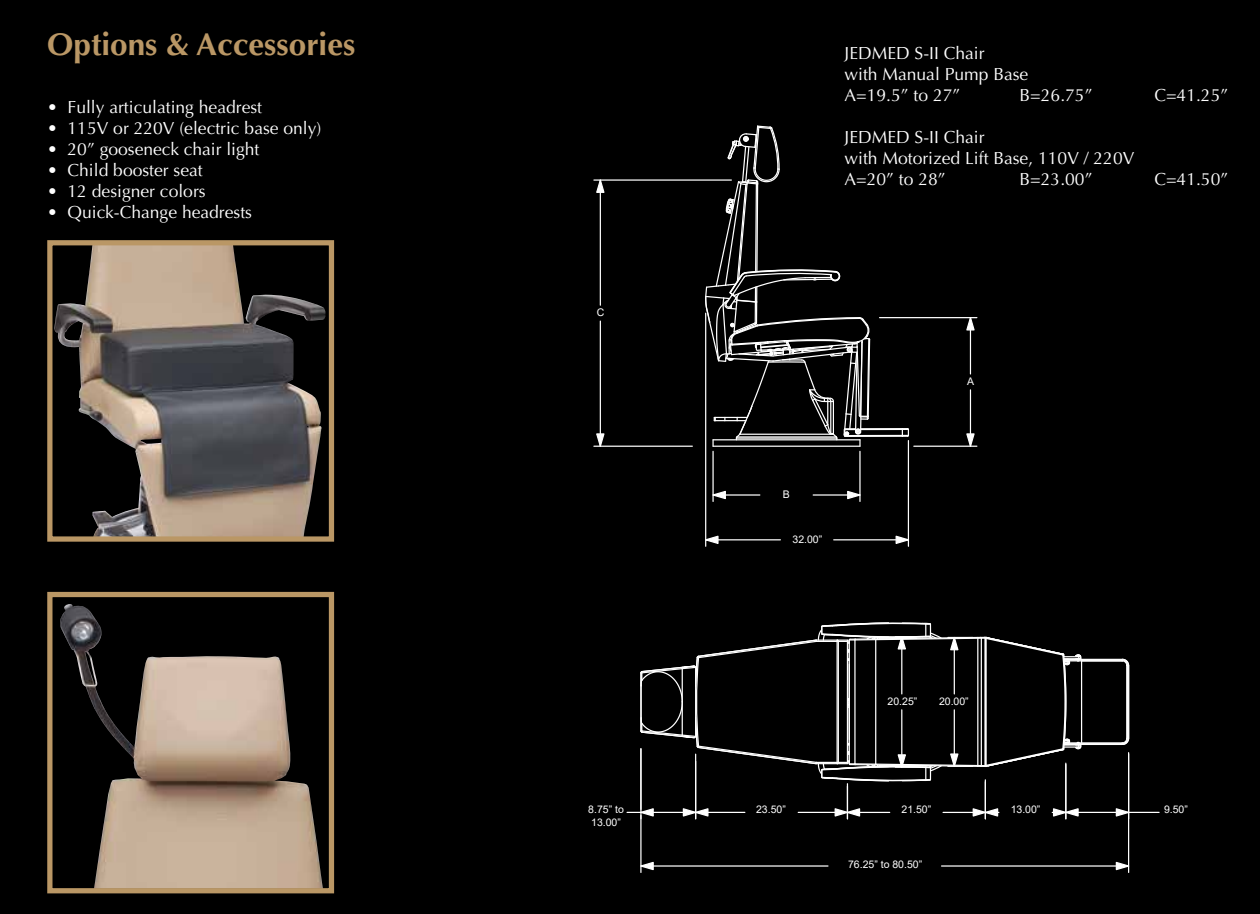
<style>
.page{position:relative;width:1260px;height:914px;background:#000}
.page>*{position:absolute;margin:0;border:0;box-sizing:border-box;transform-origin:0 0}
.t1{font:700 31.5px "Optima LT Pro";color:#ba9765}
.t2{font:17.5px/21px "Optima LT Pro";color:#fff}
.t3{font:10.5px "Arial";color:#fff}
</style>
<div class="page">
<hr style="left:713px;top:445px;width:147px;height:2px;background:#fff">
<hr style="left:861px;top:428px;width:41px;height:1px;background:#fff">
<hr style="left:845px;top:435px;width:57px;height:2px;background:#fff">
<svg style="left:902px;top:428px;width:7px;height:9px"></svg>
<hr style="left:861px;top:429px;width:41px;height:1px;background:#fff">
<svg style="left:705px;top:125px;width:166px;height:321px"></svg>
<hr style="left:594px;top:445px;width:98px;height:2px;background:#fff">
<hr style="left:594px;top:179px;width:137px;height:2px;background:#fff">
<hr style="left:600px;top:321px;width:1px;height:125px;background:#fff">
<hr style="left:600px;top:180px;width:1px;height:125px;background:#fff">
<svg style="left:595px;top:432px;width:11px;height:15px"></svg>
<svg style="left:595px;top:179px;width:11px;height:14px"></svg>
<hr style="left:705px;top:313px;width:1px;height:233px;background:#fff">
<hr style="left:908px;top:440px;width:1px;height:106px;background:#fff">
<hr style="left:706px;top:539px;width:74px;height:1px;background:#fff">
<hr style="left:834px;top:539px;width:74px;height:1px;background:#fff">
<svg style="left:705px;top:534px;width:14px;height:11px"></svg>
<svg style="left:895px;top:534px;width:13px;height:11px"></svg>
<hr style="left:712px;top:451px;width:2px;height:50px;background:#fff">
<hr style="left:859px;top:451px;width:2px;height:50px;background:#fff">
<hr style="left:713px;top:494px;width:47px;height:1px;background:#fff">
<hr style="left:813px;top:494px;width:47px;height:1px;background:#fff">
<svg style="left:712px;top:490px;width:15px;height:10px"></svg>
<svg style="left:846px;top:490px;width:15px;height:10px"></svg>
<hr style="left:914px;top:445px;width:63px;height:2px;background:#fff">
<hr style="left:880px;top:317px;width:97px;height:1px;background:#fff">
<hr style="left:970px;top:390px;width:1px;height:56px;background:#fff">
<hr style="left:970px;top:317px;width:1px;height:57px;background:#fff">
<svg style="left:965px;top:432px;width:11px;height:15px"></svg>
<svg style="left:965px;top:318px;width:11px;height:13px"></svg>
<hr style="left:1126px;top:665px;width:1px;height:73px;background:#fff">
<hr style="left:1127px;top:665px;width:1px;height:73px;background:#fff">
<hr style="left:1065px;top:660px;width:57px;height:1px;background:#fff">
<hr style="left:1080px;top:658px;width:42px;height:2px;background:#fff">
<hr style="left:1065px;top:742px;width:57px;height:1px;background:#fff">
<hr style="left:1080px;top:743px;width:42px;height:2px;background:#fff">
<hr style="left:1128px;top:665px;width:1px;height:73px;background:#fff">
<svg style="left:1121px;top:658px;width:9px;height:8px"></svg>
<svg style="left:1121px;top:737px;width:9px;height:8px"></svg>
<hr style="left:1128px;top:754px;width:1px;height:118px;background:#fff">
<hr style="left:640px;top:815px;width:2px;height:57px;background:#fff">
<hr style="left:942px;top:865px;width:187px;height:1px;background:#fff">
<hr style="left:641px;top:865px;width:187px;height:1px;background:#fff">
<svg style="left:1115px;top:860px;width:15px;height:11px"></svg>
<svg style="left:640px;top:860px;width:14px;height:11px"></svg>
<hr style="left:847px;top:783px;width:1px;height:35px;background:#fff">
<hr style="left:847px;top:811px;width:43px;height:2px;background:#fff">
<hr style="left:943px;top:811px;width:42px;height:2px;background:#fff">
<hr style="left:985px;top:781px;width:1px;height:37px;background:#fff">
<svg style="left:972px;top:807px;width:27px;height:10px"></svg>
<hr style="left:1128px;top:752px;width:1px;height:66px;background:#fff">
<hr style="left:1065px;top:764px;width:1px;height:54px;background:#fff">
<hr style="left:1129px;top:811px;width:30px;height:2px;background:#fff">
<hr style="left:1066px;top:811px;width:63px;height:2px;background:#fff">
<svg style="left:1115px;top:807px;width:15px;height:10px"></svg>
<svg style="left:1052px;top:807px;width:27px;height:10px"></svg>
<hr style="left:798px;top:811px;width:49px;height:2px;background:#fff">
<hr style="left:696px;top:811px;width:49px;height:2px;background:#fff">
<svg style="left:834px;top:807px;width:27px;height:10px"></svg>
<hr style="left:695px;top:761px;width:1px;height:57px;background:#fff">
<hr style="left:640px;top:748px;width:2px;height:70px;background:#fff">
<hr style="left:641px;top:811px;width:55px;height:2px;background:#fff">
<svg style="left:682px;top:807px;width:27px;height:10px"></svg>
<svg style="left:627px;top:807px;width:27px;height:10px"></svg>
<svg style="left:640px;top:622px;width:442px;height:160px"></svg>
<img style="left:60px;top:604px;width:263px;height:283px">
<div style="left:47px;top:592px;width:287px;height:301px;border:5px solid #ba9765"></div>
<img style="left:54px;top:246px;width:272px;height:289px">
<div style="left:47px;top:240px;width:287px;height:301px;border:5px solid #ba9765"></div>
<h1 class="t1" style="left:47px;top:24px;width:310px">Options &amp; Accessories</h1>
<p class="t2" style="left:47px;top:96px;width:216px">• Fully articulating headrest</p>
<p class="t2" style="left:47px;top:117px;width:276px">• 115V or 220V (electric base only)</p>
<p class="t2" style="left:47px;top:138px;width:214px">• 20” gooseneck chair light</p>
<p class="t2" style="left:47px;top:159px;width:157px">• Child booster seat</p>
<p class="t2" style="left:47px;top:180px;width:160px">• 12 designer colors</p>
<p class="t2" style="left:47px;top:201px;width:206px">• Quick-Change headrests</p>
<p class="t3" style="left:597px;top:305px;width:9px">C</p>
<p class="t2" style="left:845px;top:43px;width:185px">JEDMED S-II Chair<br>with Manual Pump Base<br>A=19.5” to 27”</p>
<p class="t2" style="left:1020px;top:85px;width:74px">B=26.75”</p>
<p class="t2" style="left:1154px;top:85px;width:75px">C=41.25”</p>
<p class="t2" style="left:845px;top:127px;width:291px">JEDMED S-II Chair<br>with Motorized Lift Base, 110V / 220V<br>A=20” to 28”</p>
<p class="t2" style="left:1020px;top:169px;width:74px">B=23.00”</p>
<p class="t2" style="left:1154px;top:169px;width:75px">C=41.50”</p>
<p class="t3" style="left:783px;top:487px;width:9px">B</p>
<p class="t3" style="left:793px;top:532px;width:31px">32.00”</p>
<p class="t3" style="left:967px;top:374px;width:9px">A</p>
<p class="t3" style="left:888px;top:694px;width:31px">20.25”</p>
<p class="t3" style="left:939px;top:694px;width:31px">20.00”</p>
<p class="t3" style="left:588px;top:802px;width:37px">8.75” to</p>
<p class="t3" style="left:756px;top:802px;width:31px">23.50”</p>
<p class="t3" style="left:902px;top:802px;width:31px">21.50”</p>
<p class="t3" style="left:1011px;top:802px;width:31px">13.00”</p>
<p class="t3" style="left:1164px;top:802px;width:25px">9.50”</p>
<p class="t3" style="left:591px;top:814px;width:31px">13.00”</p>
<p class="t3" style="left:848px;top:857px;width:76px">76.25” to 80.50”</p>
</div>
